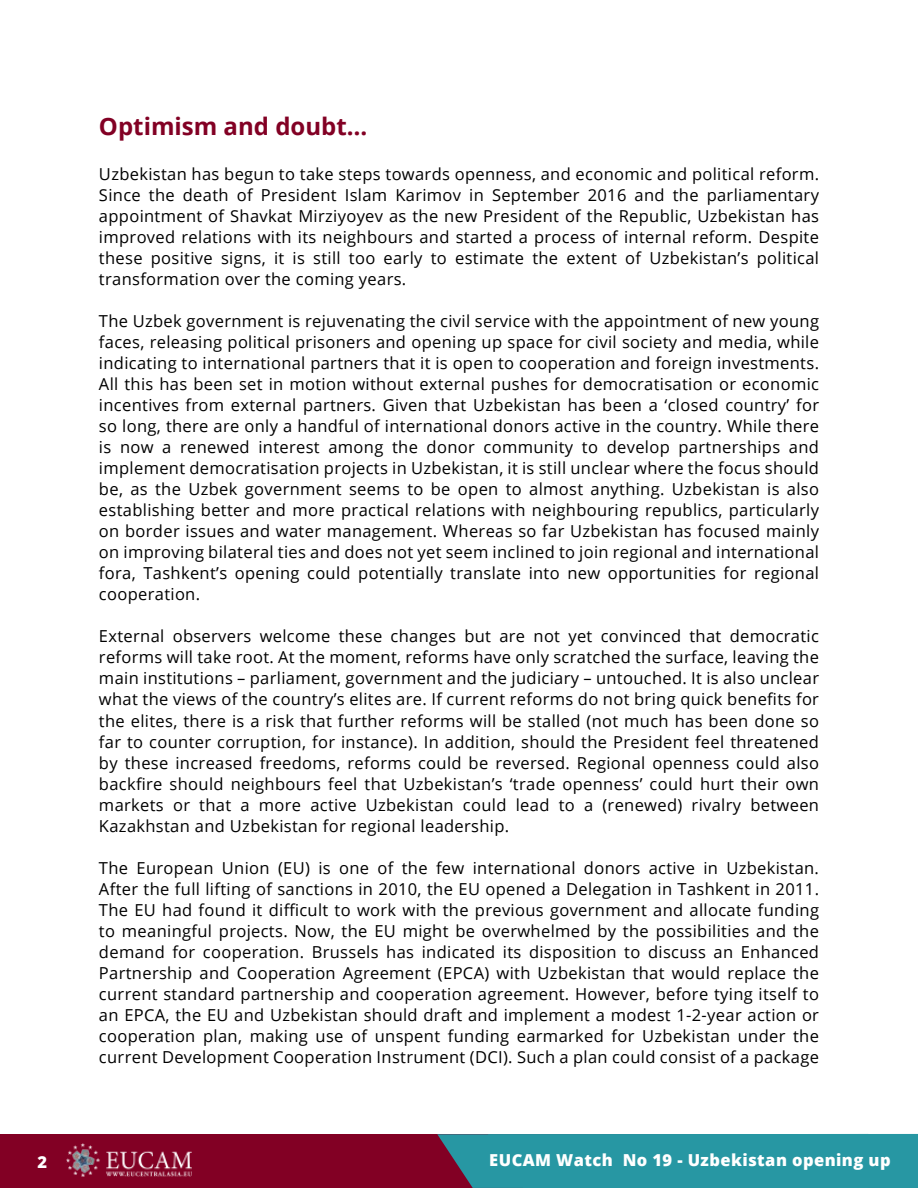
<style>
.page{position:relative;width:918px;height:1188px;background:#fff}
.page>*{position:absolute;margin:0;border:0;box-sizing:border-box;transform-origin:0 0}
.t1{font:700 24px "Open Sans";color:#820024}
.t2{font:16.5px/21px "Open Sans";letter-spacing:.02em;color:#000;text-align:justify}
.t3{font:800 16.5px "Open Sans";letter-spacing:.025em;color:#fff}
</style>
<div class="page">
<div style="left:0;top:1134px;width:918px;height:54px;background:#820024"></div>
<div style="left:437px;top:1134px;width:481px;height:54px;background:#2797a3"></div>
<img style="left:67px;top:1144px;width:124px;height:32px">
<h1 class="t1" style="left:99px;top:110px;width:270px">Optimism and doubt…</h1>
<p class="t2" style="left:99px;top:164px;width:722px">Uzbekistan has begun to take steps towards openness, and economic and political reform.<br>Since the death of President Islam Karimov in September 2016 and the parliamentary appointment of Shavkat Mirziyoyev as the new President of the Republic, Uzbekistan has improved relations with its neighbours and started a process of internal reform. Despite these positive signs, it is still too early to estimate the extent of Uzbekistan’s political transformation over the coming years.</p>
<p class="t2" style="left:99px;top:311px;width:722px">The Uzbek government is rejuvenating the civil service with the appointment of new young faces, releasing political prisoners and opening up space for civil society and media, while indicating to international partners that it is open to cooperation and foreign investments.<br>All this has been set in motion without external pushes for democratisation or economic incentives from external partners. Given that Uzbekistan has been a ‘closed country’ for so long, there are only a handful of international donors active in the country. While there is now a renewed interest among the donor community to develop partnerships and implement democratisation projects in Uzbekistan, it is still unclear where the focus should be, as the Uzbek government seems to be open to almost anything. Uzbekistan is also establishing better and more practical relations with neighbouring republics, particularly on border issues and water management. Whereas so far Uzbekistan has focused mainly on improving bilateral ties and does not yet seem inclined to join regional and international fora, Tashkent’s opening could potentially translate into new opportunities for regional cooperation.</p>
<p class="t2" style="left:99px;top:626px;width:722px">External observers welcome these changes but are not yet convinced that democratic reforms will take root. At the moment, reforms have only scratched the surface, leaving the main institutions – parliament, government and the judiciary – untouched. It is also unclear what the views of the country’s elites are. If current reforms do not bring quick benefits for the elites, there is a risk that further reforms will be stalled (not much has been done so far to counter corruption, for instance). In addition, should the President feel threatened by these increased freedoms, reforms could be reversed. Regional openness could also backfire should neighbours feel that Uzbekistan’s ‘trade openness’ could hurt their own markets or that a more active Uzbekistan could lead to a (renewed) rivalry between Kazakhstan and Uzbekistan for regional leadership.</p>
<p class="t2" style="left:99px;top:857px;width:722px">The European Union (EU) is one of the few international donors active in Uzbekistan.<br>After the full lifting of sanctions in 2010, the EU opened a Delegation in Tashkent in 2011.<br>The EU had found it difficult to work with the previous government and allocate funding to meaningful projects. Now, the EU might be overwhelmed by the possibilities and the demand for cooperation. Brussels has indicated its disposition to discuss an Enhanced Partnership and Cooperation Agreement (EPCA) with Uzbekistan that would replace the current standard partnership and cooperation agreement. However, before tying itself to an EPCA, the EU and Uzbekistan should draft and implement a modest 1-2-year action or cooperation plan, making use of unspent funding earmarked for Uzbekistan under the current Development Cooperation Instrument (DCI). Such a plan could consist of a package</p>
<p class="t3" style="left:37px;top:1149px;width:11px">2</p>
<p class="t3" style="left:489px;top:1147px;width:403px">EUCAM Watch No 19 - Uzbekistan opening up</p>
</div>
